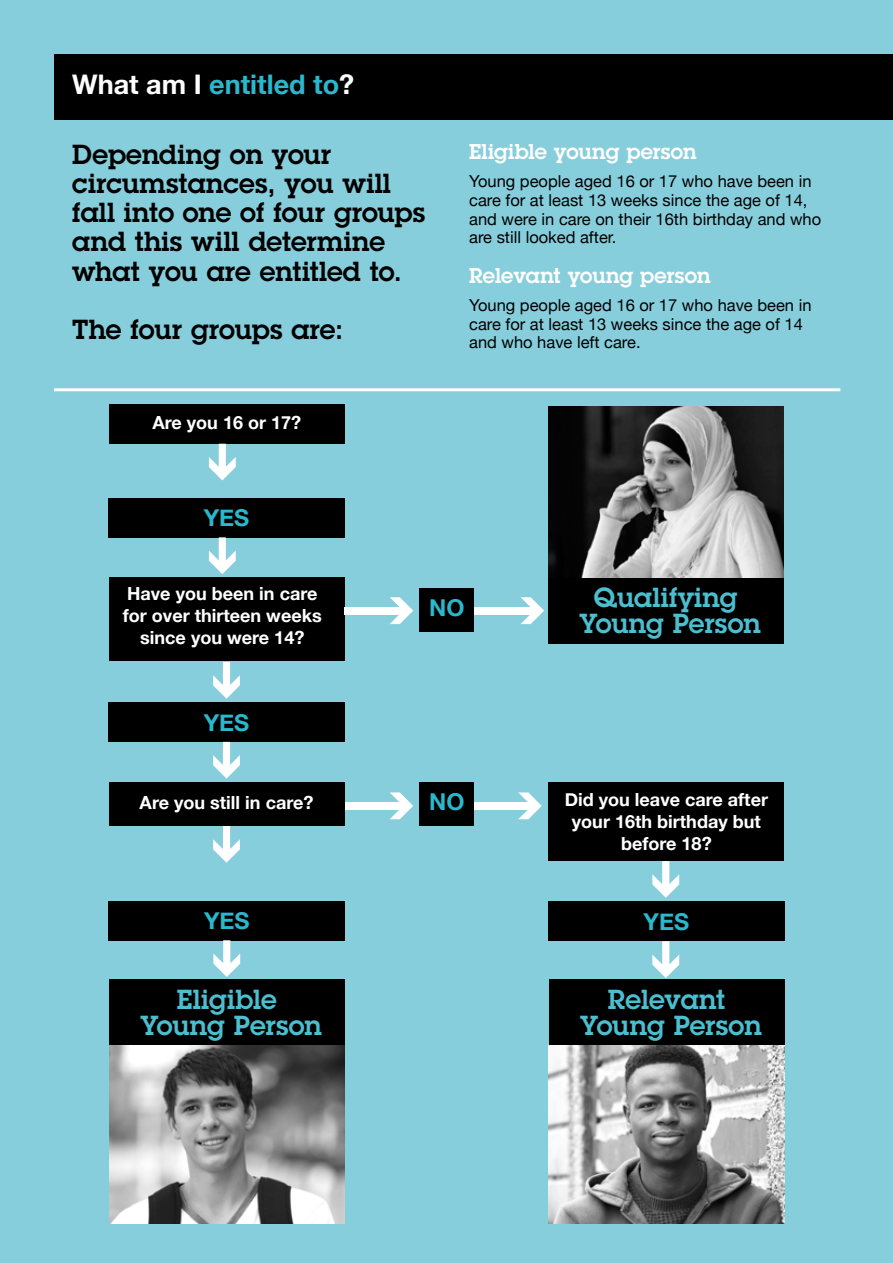
<style>
.page{position:relative;width:893px;height:1263px;background:#87cedc}
.page>*{position:absolute;margin:0;border:0;box-sizing:border-box;transform-origin:0 0}
.t1{font:600 27px/29.2px "Lubalin Graph Std";color:#000}
.t2{font:600 27px/25.5px "Lubalin Graph Std";color:#4bbed0;text-align:center}
.t3{font:700 27px "Helvetica Neue";color:#29b8cc}
.t4{font:700 23.25px "Helvetica Neue";color:#29b8cc}
.t5{font:600 21px "Lubalin Graph Std";color:#fff}
.t6{font:700 18px/21.9px "Helvetica Neue";color:#fff;text-align:center}
.t7{font:16.5px/18.8px "Helvetica Neue";color:#000}
.s1{color:#fff}
</style>
<div class="page">
<div style="left:54px;top:54px;width:839px;height:65px;background:#000"></div>
<hr style="left:54px;top:388px;width:786px;height:3px;background:#fff">
<div style="left:109px;top:404px;width:236px;height:40px;background:#000"></div>
<div style="left:109px;top:577px;width:236px;height:84px;background:#000"></div>
<div style="left:109px;top:782px;width:236px;height:44px;background:#000"></div>
<div style="left:548px;top:782px;width:236px;height:79px;background:#000"></div>
<div style="left:548px;top:577px;width:236px;height:67px;background:#000"></div>
<div style="left:109px;top:979px;width:236px;height:67px;background:#000"></div>
<div style="left:549px;top:979px;width:235px;height:67px;background:#000"></div>
<div style="left:108px;top:498px;width:237px;height:39px;background:#000"></div>
<div style="left:108px;top:703px;width:237px;height:39px;background:#000"></div>
<div style="left:109px;top:901px;width:236px;height:39px;background:#000"></div>
<div style="left:548px;top:902px;width:236px;height:39px;background:#000"></div>
<div style="left:419px;top:588px;width:55px;height:43px;background:#000"></div>
<svg style="left:376px;top:597px;width:37px;height:27px"></svg>
<svg style="left:507px;top:597px;width:37px;height:27px"></svg>
<svg style="left:376px;top:792px;width:37px;height:27px"></svg>
<svg style="left:505px;top:792px;width:37px;height:27px"></svg>
<svg style="left:213px;top:940px;width:27px;height:37px"></svg>
<svg style="left:652px;top:941px;width:27px;height:37px"></svg>
<svg style="left:652px;top:861px;width:27px;height:37px"></svg>
<svg style="left:213px;top:826px;width:27px;height:37px"></svg>
<svg style="left:213px;top:742px;width:27px;height:37px"></svg>
<svg style="left:213px;top:662px;width:27px;height:37px"></svg>
<svg style="left:209px;top:537px;width:27px;height:37px"></svg>
<svg style="left:209px;top:444px;width:27px;height:36px"></svg>
<img style="left:548px;top:406px;width:235px;height:171px">
<img style="left:109px;top:1045px;width:235px;height:179px">
<div style="left:474px;top:607px;width:59px;height:7px;background:#fff"></div>
<div style="left:470px;top:802px;width:58px;height:7px;background:#fff"></div>
<div style="left:345px;top:802px;width:56px;height:7px;background:#fff"></div>
<div style="left:345px;top:607px;width:56px;height:7px;background:#fff"></div>
<div style="left:419px;top:782px;width:55px;height:44px;background:#000"></div>
<img style="left:549px;top:1045px;width:235px;height:179px">
<h1 class="t3" style="left:72px;top:64px;width:283px"><span class="s1">What am I</span> entitled to<span class="s1">?</span></h1>
<p class="t1" style="left:72px;top:139px;width:354px">Depending on your circumstances, you will fall into one of four groups and this will determine what you are entitled to.</p>
<h2 class="t1" style="left:72px;top:315px;width:272px">The four groups are:</h2>
<p class="t6" style="left:152px;top:412px;width:150px">Are you 16 or 17?</p>
<p class="t4" style="left:204px;top:500px;width:47px">YES</p>
<h3 class="t5" style="left:469px;top:138px;width:229px">Eligible young person</h3>
<p class="t7" style="left:469px;top:173px;width:354px">Young people aged 16 or 17 who have been in care for at least 13 weeks since the age of 14, and were in care on their 16th birthday and who are still looked after.</p>
<h3 class="t5" style="left:469px;top:262px;width:243px">Relevant young person</h3>
<p class="t7" style="left:469px;top:297px;width:344px">Young people aged 16 or 17 who have been in care for at least 13 weeks since the age of 14 and who have left care.</p>
<p class="t6" style="left:123px;top:583px;width:200px">Have you been in care for over thirteen weeks since you were 14?</p>
<p class="t4" style="left:204px;top:704px;width:47px">YES</p>
<p class="t4" style="left:429px;top:589px;width:37px">NO</p>
<p class="t2" style="left:579px;top:584px;width:183px">Qualifying<br>Young Person</p>
<p class="t6" style="left:140px;top:792px;width:175px">Are you still in care?</p>
<p class="t6" style="left:565px;top:789px;width:205px">Did you leave care after your 16th birthday but before 18?</p>
<p class="t4" style="left:429px;top:784px;width:37px">NO</p>
<p class="t4" style="left:204px;top:903px;width:47px">YES</p>
<p class="t4" style="left:644px;top:903px;width:47px">YES</p>
<p class="t2" style="left:140px;top:987px;width:183px">Eligible<br>Young Person</p>
<p class="t2" style="left:580px;top:987px;width:183px">Relevant<br>Young Person</p>
</div>
